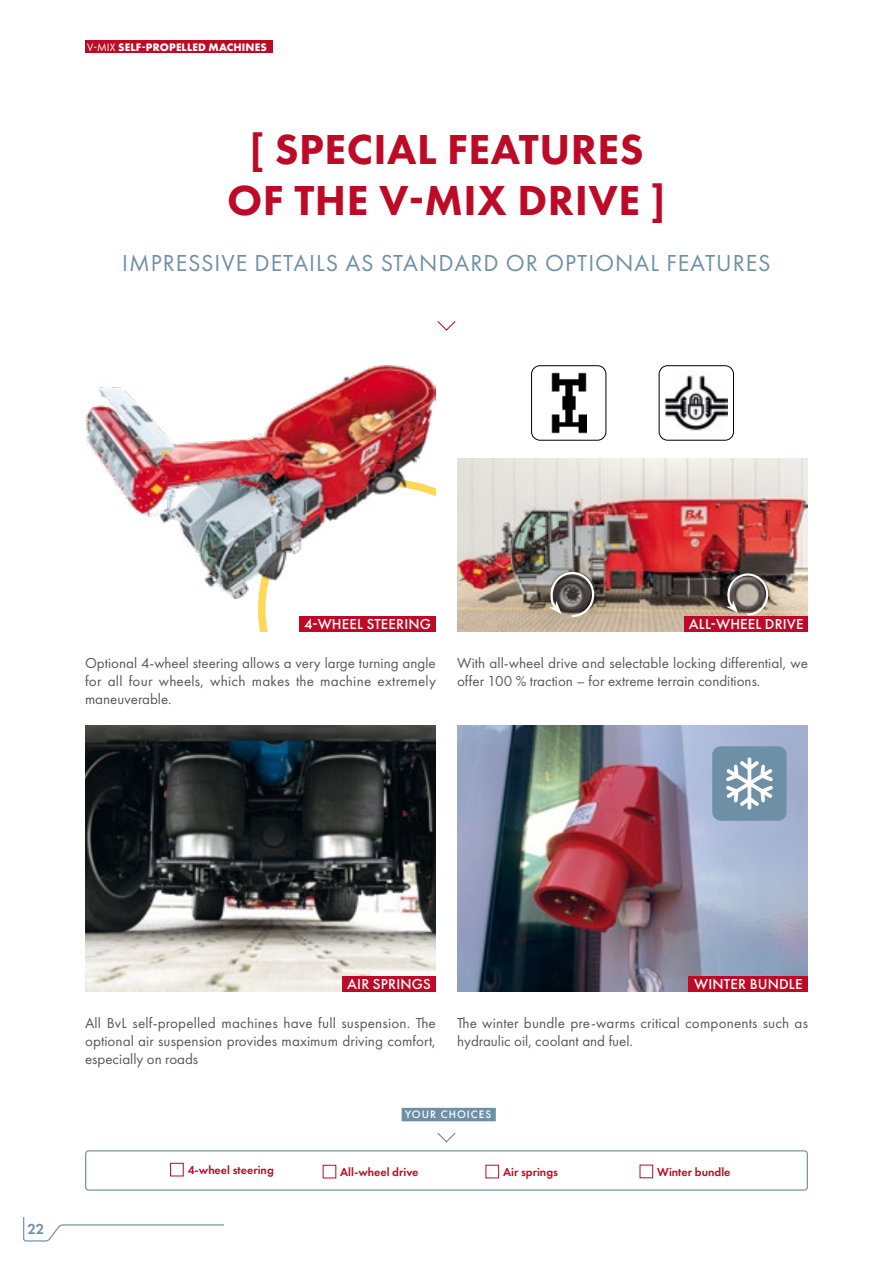
<style>
.page{position:relative;width:893px;height:1263px;background:#fff}
.page>*{position:absolute;margin:0;border:0;box-sizing:border-box;transform-origin:0 0}
.t1{font:800 43.5px/51px "Futura PT";letter-spacing:.01em;color:#bd0a26;text-align:center}
.t2{font:24px "Futura PT";letter-spacing:.04em;color:#6e90a6}
.t3{font:15px/18px "Futura PT";letter-spacing:.005em;color:#58585a;text-align:justify}
.t4{font:500 15px "Futura PT";letter-spacing:.01em;color:#fff}
.t5{font:600 15px "Futura PT";color:#6e90a6}
.t6{font:600 12px "Futura PT";color:#bd0a26}
.t7{font:700 11.25px "Futura PT";letter-spacing:.01em;color:#fff}
.t8{font:500 11.25px "Futura PT";letter-spacing:.09em;color:#fff}
.s1{font-weight:400}
</style>
<div class="page">
<svg style="left:258px;top:598px;width:42px;height:34px"></svg>
<img style="left:457px;top:458px;width:351px;height:174px">
<img style="left:457px;top:725px;width:351px;height:267px">
<div style="left:689px;top:976px;width:119px;height:16px;background:#bd0a26"></div>
<img style="left:85px;top:365px;width:351px;height:233px">
<img style="left:85px;top:725px;width:351px;height:267px">
<div style="left:300px;top:616px;width:136px;height:16px;background:#bd0a26"></div>
<div style="left:685px;top:616px;width:123px;height:16px;background:#bd0a26"></div>
<div style="left:342px;top:976px;width:94px;height:16px;background:#bd0a26"></div>
<svg style="left:437px;top:321px;width:19px;height:10px"></svg>
<div style="left:85px;top:1150px;width:723px;height:41px;border:1px solid #6e90a6;border-radius:3px"></div>
<svg style="left:437px;top:1132px;width:19px;height:11px"></svg>
<div style="left:402px;top:1108px;width:94px;height:13px;background:#6e90a6"></div>
<div style="left:485px;top:1165px;width:14px;height:13px;border:1px solid #bd0a26"></div>
<div style="left:170px;top:1163px;width:14px;height:13px;border:1px solid #bd0a26"></div>
<div style="left:323px;top:1165px;width:13px;height:13px;border:1px solid #bd0a26"></div>
<div style="left:639px;top:1165px;width:14px;height:13px;border:1px solid #bd0a26"></div>
<div style="left:712px;top:746px;width:75px;height:75px;background:#6e90a6;border-radius:8px"></div>
<svg style="left:726px;top:757px;width:47px;height:53px"></svg>
<div style="left:531px;top:365px;width:75px;height:75px;border:1px solid #000;border-radius:8px"></div>
<img style="left:551px;top:373px;width:36px;height:60px">
<div style="left:659px;top:365px;width:75px;height:75px;border:1px solid #000;border-radius:8px"></div>
<img style="left:665px;top:375px;width:63px;height:56px">
<svg style="left:549px;top:571px;width:46px;height:47px;background:#817b75"></svg>
<svg style="left:726px;top:572px;width:43px;height:44px;background:#8c847d"></svg>
<svg style="left:23px;top:1217px;width:201px;height:25px"></svg>
<div style="left:85px;top:40px;width:187px;height:13px;background:#bd0a26"></div>
<p class="t7" style="left:87px;top:40px;width:181px"><span class="s1">V-MIX</span> SELF-PROPELLED MACHINES</p>
<h1 class="t1" style="left:227px;top:123px;width:440px">[ SPECIAL FEATURES<br>OF THE V-MIX DRIVE ]</h1>
<h2 class="t2" style="left:122px;top:249px;width:650px">IMPRESSIVE DETAILS AS STANDARD OR OPTIONAL FEATURES</h2>
<p class="t4" style="left:304px;top:614px;width:128px">4-WHEEL STEERING</p>
<p class="t4" style="left:689px;top:614px;width:116px">ALL-WHEEL DRIVE</p>
<p class="t3" style="left:85px;top:654px;width:352px">Optional 4-wheel steering allows a very large turning angle for all four wheels, which makes the machine extremely maneuverable.</p>
<p class="t3" style="left:457px;top:654px;width:352px">With all-wheel drive and selectable locking differential, we offer 100 % traction – for extreme terrain conditions.</p>
<p class="t5" style="left:27px;top:1219px;width:18px">22</p>
<p class="t4" style="left:347px;top:974px;width:85px">AIR SPRINGS</p>
<p class="t3" style="left:85px;top:1014px;width:352px">All BvL self-propelled machines have full suspension. The optional air suspension provides maximum driving comfort, especially on roads</p>
<p class="t4" style="left:694px;top:974px;width:110px">WINTER BUNDLE</p>
<p class="t3" style="left:457px;top:1014px;width:352px">The winter bundle pre-warms critical components such as hydraulic oil, coolant and fuel.</p>
<p class="t8" style="left:405px;top:1108px;width:88px">YOUR CHOICES</p>
<p class="t6" style="left:188px;top:1163px;width:88px">4-wheel steering</p>
<p class="t6" style="left:340px;top:1165px;width:80px">All-wheel drive</p>
<p class="t6" style="left:503px;top:1165px;width:56px">Air springs</p>
<p class="t6" style="left:657px;top:1164px;width:75px">Winter bundle</p>
</div>
